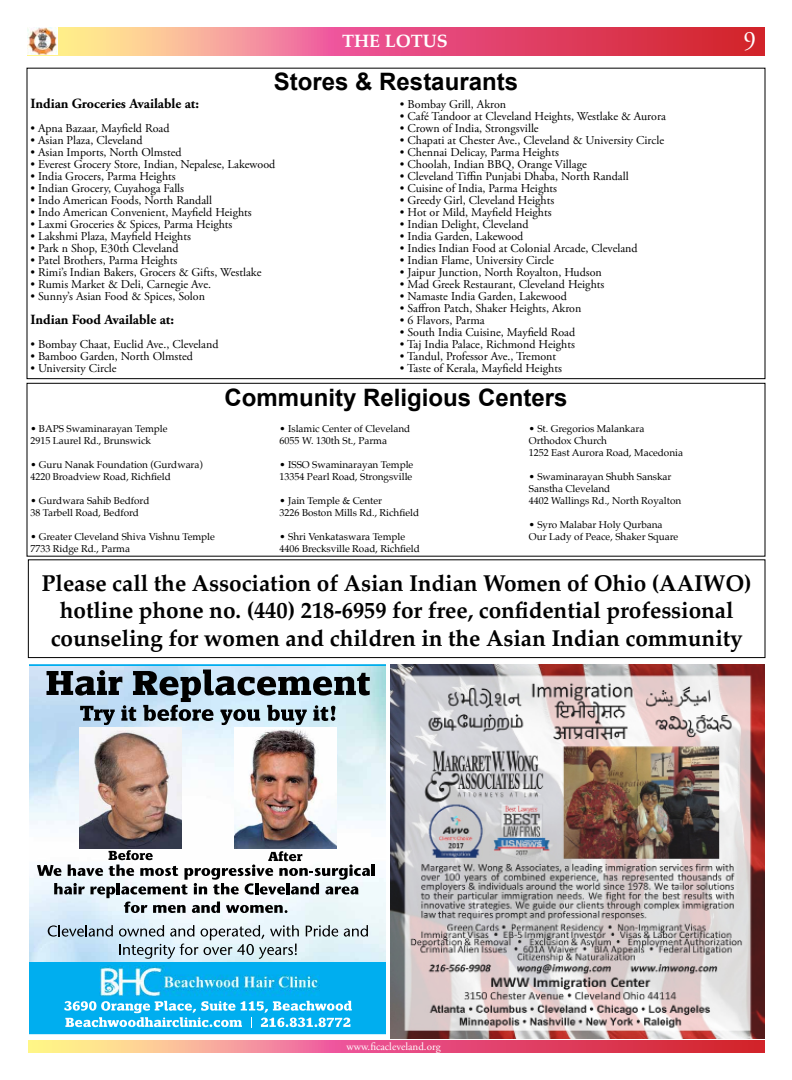
<style>
.page{position:relative;width:792px;height:1080px;background:#fff}
.page>*{position:absolute;margin:0;border:0;box-sizing:border-box;transform-origin:0 0}
.t1{font:26.7px "Adobe Garamond Pro";color:#fff;scale:.94 1}
.t2{font:700 24px "Arial";color:#000}
.t3{font:700 23px/27.6px "Palatino";color:#000;text-align:center}
.t4{font:700 18px "Palatino";color:#fff}
.t5{font:700 14px "Adobe Garamond Pro";color:#000}
.t6{font:12px "Adobe Garamond Pro";color:#000}
.t7{font:11px "Adobe Garamond Pro";color:#fff}
.t8{font:10px/12px "Palatino";letter-spacing:-.005em;color:#000}
</style>
<div class="page">
<svg style="left:27px;top:27px;width:738px;height:28px;background:#e96977"></svg>
<svg style="left:28px;top:1040px;width:737px;height:13px;background:#ea6e76"></svg>
<img style="left:28px;top:27px;width:30px;height:28px">
<div style="left:28px;top:559px;width:738px;height:99px;border:1px solid #000"></div>
<div style="left:26px;top:383px;width:740px;height:174px;border:1px solid #000"></div>
<img style="left:391px;top:664px;width:373px;height:374px">
<svg style="left:29px;top:664px;width:356px;height:298px"></svg>
<div style="left:29px;top:962px;width:356px;height:72px;background:#00aeef"></div>
<img style="left:99px;top:965px;width:221px;height:32px">
<svg style="left:47px;top:670px;width:323px;height:55px;background:#889aa6"></svg>
<svg style="left:64px;top:1001px;width:288px;height:27px"></svg>
<img style="left:80px;top:728px;width:102px;height:120px">
<img style="left:234px;top:728px;width:102px;height:120px">
<svg style="left:37px;top:850px;width:338px;height:63px"></svg>
<svg style="left:48px;top:925px;width:65px;height:12px"></svg>
<svg style="left:306px;top:925px;width:32px;height:12px"></svg>
<svg style="left:344px;top:925px;width:24px;height:12px"></svg>
<svg style="left:119px;top:925px;width:180px;height:34px;background:#bac8cf"></svg>
<h3 class="t4" style="left:342px;top:26px;width:107px">THE LOTUS</h3>
<h2 class="t2" style="left:274px;top:65px;width:246px">Stores &amp; Restaurants</h2>
<p class="t5" style="left:30px;top:95px;width:170px">Indian Groceries Available at:</p>
<p class="t6" style="left:30px;top:121px;width:141px">• Apna Bazaar, Mayfield Road</p>
<p class="t6" style="left:30px;top:133px;width:114px">• Asian Plaza, Cleveland</p>
<p class="t6" style="left:30px;top:145px;width:153px">• Asian Imports, North Olmsted</p>
<p class="t6" style="left:30px;top:157px;width:246px">• Everest Grocery Store, Indian, Nepalese, Lakewood</p>
<p class="t6" style="left:30px;top:169px;width:147px">• India Grocers, Parma Heights</p>
<p class="t6" style="left:30px;top:181px;width:155px">• Indian Grocery, Cuyahoga Falls</p>
<p class="t6" style="left:30px;top:193px;width:183px">• Indo American Foods, North Randall</p>
<p class="t6" style="left:30px;top:205px;width:223px">• Indo American Convenient, Mayfield Heights</p>
<p class="t6" style="left:30px;top:217px;width:204px">• Laxmi Groceries &amp; Spices, Parma Heights</p>
<p class="t6" style="left:30px;top:229px;width:162px">• Lakshmi Plaza, Mayfield Heights</p>
<p class="t6" style="left:30px;top:241px;width:150px">• Park n Shop, E30th Cleveland</p>
<p class="t6" style="left:30px;top:253px;width:148px">• Patel Brothers, Parma Heights</p>
<p class="t6" style="left:30px;top:265px;width:233px">• Rimi’s Indian Bakers, Grocers &amp; Gifts, Westlake</p>
<p class="t6" style="left:30px;top:277px;width:182px">• Rumis Market &amp; Deli, Carnegie Ave.</p>
<p class="t6" style="left:30px;top:289px;width:176px">• Sunny’s Asian Food &amp; Spices, Solon</p>
<p class="t5" style="left:30px;top:311px;width:145px">Indian Food Available at:</p>
<p class="t6" style="left:30px;top:337px;width:190px">• Bombay Chaat, Euclid Ave., Cleveland</p>
<p class="t6" style="left:30px;top:349px;width:164px">• Bamboo Garden, North Olmsted</p>
<p class="t6" style="left:30px;top:361px;width:88px">• University Circle</p>
<p class="t6" style="left:400px;top:97px;width:108px">• Bombay Grill, Akron</p>
<p class="t6" style="left:400px;top:109px;width:267px">• Café Tandoor at Cleveland Heights, Westlake &amp; Aurora</p>
<p class="t6" style="left:400px;top:121px;width:140px">• Crown of India, Strongsville</p>
<p class="t6" style="left:400px;top:133px;width:266px">• Chapati at Chester Ave., Cleveland &amp; University Circle</p>
<p class="t6" style="left:400px;top:145px;width:161px">• Chennai Delicay, Parma Heights</p>
<p class="t6" style="left:400px;top:157px;width:188px">• Choolah, Indian BBQ, Orange Village</p>
<p class="t6" style="left:400px;top:169px;width:230px">• Cleveland Tiffin Punjabi Dhaba, North Randall</p>
<p class="t6" style="left:400px;top:181px;width:159px">• Cuisine of India, Parma Heights</p>
<p class="t6" style="left:400px;top:193px;width:156px">• Greedy Girl, Cleveland Heights</p>
<p class="t6" style="left:400px;top:205px;width:153px">• Hot or Mild, Mayfield Heights</p>
<p class="t6" style="left:400px;top:217px;width:130px">• Indian Delight, Cleveland</p>
<p class="t6" style="left:400px;top:229px;width:125px">• India Garden, Lakewood</p>
<p class="t6" style="left:400px;top:241px;width:239px">• Indies Indian Food at Colonial Arcade, Cleveland</p>
<p class="t6" style="left:400px;top:253px;width:155px">• Indian Flame, University Circle</p>
<p class="t6" style="left:400px;top:265px;width:203px">• Jaipur Junction, North Royalton, Hudson</p>
<p class="t6" style="left:400px;top:277px;width:206px">• Mad Greek Restaurant, Cleveland Heights</p>
<p class="t6" style="left:400px;top:289px;width:168px">• Namaste India Garden, Lakewood</p>
<p class="t6" style="left:400px;top:301px;width:183px">• Saffron Patch, Shaker Heights, Akron</p>
<p class="t6" style="left:400px;top:313px;width:86px">• 6 Flavors, Parma</p>
<p class="t6" style="left:400px;top:325px;width:177px">• South India Cuisine, Mayfield Road</p>
<p class="t6" style="left:400px;top:337px;width:177px">• Taj India Palace, Richmond Heights</p>
<p class="t6" style="left:400px;top:349px;width:158px">• Tandul, Professor Ave., Tremont</p>
<p class="t6" style="left:400px;top:361px;width:163px">• Taste of Kerala, Mayfield Heights</p>
<h2 class="t2" style="left:225px;top:382px;width:344px">Community Religious Centers</h2>
<h1 class="t1" style="left:744px;top:24px;width:15px">9</h1>
<p class="t8" style="left:30px;top:423px;width:139px">• BAPS Swaminarayan Temple<br>2915 Laurel Rd., Brunswick</p>
<p class="t8" style="left:30px;top:459px;width:174px">• Guru Nanak Foundation (Gurdwara)<br>4220 Broadview Road, Richfield</p>
<p class="t8" style="left:30px;top:495px;width:121px">• Gurdwara Sahib Bedford<br>38 Tarbell Road, Bedford</p>
<p class="t8" style="left:30px;top:531px;width:186px">• Greater Cleveland Shiva Vishnu Temple<br>7733 Ridge Rd., Parma</p>
<p class="t8" style="left:529px;top:423px;width:156px">• St. Gregorios Malankara<br>Orthodox Church<br>1252 East Aurora Road, Macedonia</p>
<p class="t8" style="left:529px;top:471px;width:154px">• Swaminarayan Shubh Sanskar<br>Sanstha Cleveland<br>4402 Wallings Rd., North Royalton</p>
<p class="t8" style="left:529px;top:519px;width:151px">• Syro Malabar Holy Qurbana<br>Our Lady of Peace, Shaker Square</p>
<h3 class="t3" style="left:42px;top:568px;width:711px">Please call the Association of Asian Indian Women of Ohio (AAIWO) hotline phone no. (440) 218-6959 for free, confidential professional counseling for women and children in the Asian Indian community</h3>
<p class="t8" style="left:280px;top:423px;width:132px">• Islamic Center of Cleveland<br>6055 W. 130th St., Parma</p>
<p class="t8" style="left:280px;top:459px;width:135px">• ISSO Swaminarayan Temple<br>13354 Pearl Road, Strongsville</p>
<p class="t8" style="left:280px;top:495px;width:141px">• Jain Temple &amp; Center<br>3226 Boston Mills Rd., Richfield</p>
<p class="t8" style="left:280px;top:531px;width:142px">• Shri Venkataswara Temple<br>4406 Brecksville Road, Richfield</p>
<p class="t7" style="left:347px;top:1040px;width:95px">www.ficacleveland.org</p>
</div>
